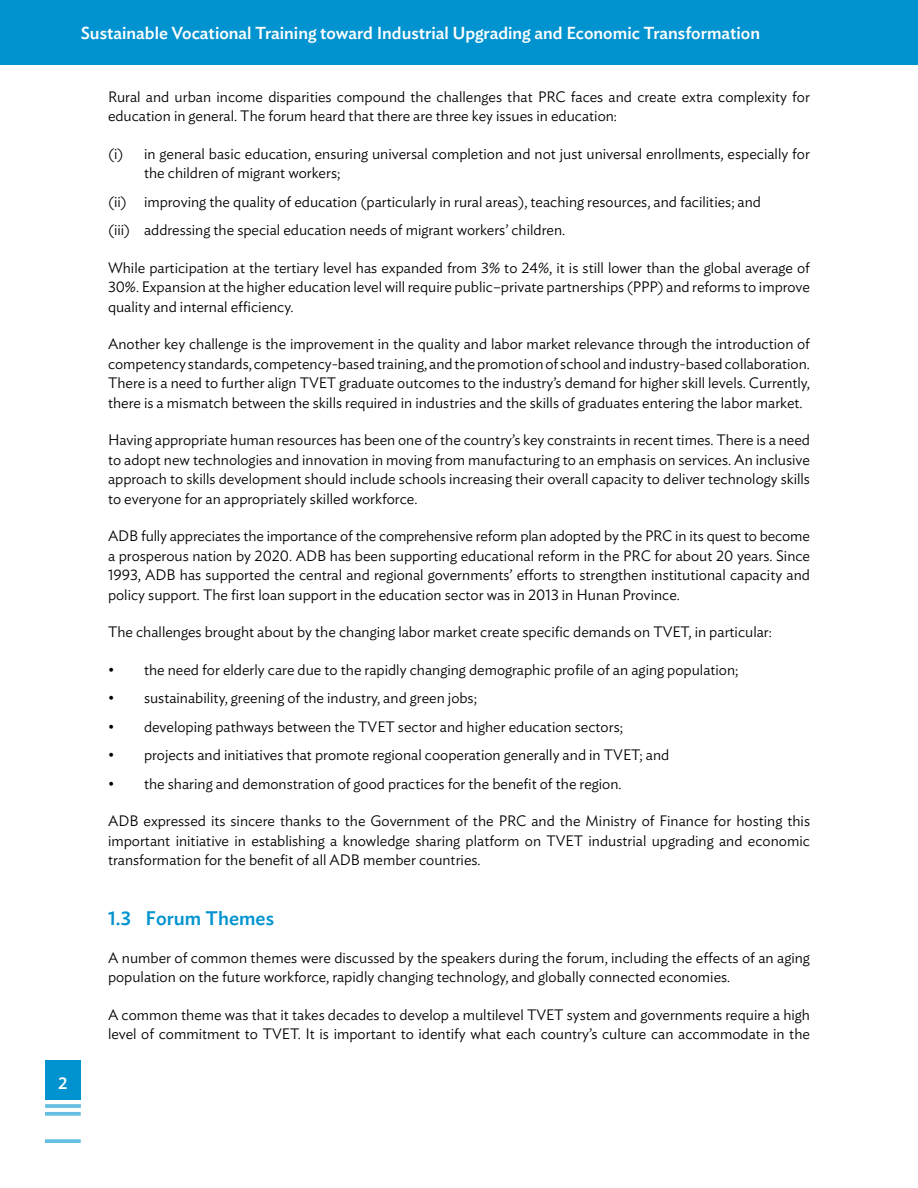
<style>
.page{position:relative;width:918px;height:1188px;background:#fff}
.page>*{position:absolute;margin:0;border:0;box-sizing:border-box;transform-origin:0 0}
.t1{font:500 19.5px "Ideal Sans";color:#0093d0}
.t2{font:500 17.25px "Ideal Sans";color:#fff}
.t3{font:500 16.8px "Ideal Sans";color:#fff}
.t4{font:300 15px/19.5px "Ideal Sans";color:#000}
</style>
<div class="page">
<div style="left:0;top:0;width:918px;height:65px;background:#0093d0"></div>
<div style="left:45px;top:1060px;width:36px;height:40px;background:#0093d0"></div>
<svg style="left:45px;top:1104px;width:36px;height:4px"></svg>
<svg style="left:45px;top:1112px;width:36px;height:4px"></svg>
<svg style="left:45px;top:1139px;width:36px;height:4px"></svg>
<p class="t2" style="left:81px;top:20px;width:681px">Sustainable Vocational Training toward Industrial Upgrading and Economic Transformation</p>
<p class="t3" style="left:58px;top:1070px;width:11px">2</p>
<p class="t4" style="left:108px;top:86px;width:704px">Rural and urban income disparities compound the challenges that PRC faces and create extra complexity for education in general. The forum heard that there are three key issues in education:</p>
<p class="t4" style="left:144px;top:143px;width:667px;text-indent:-36px">(i) in general basic education, ensuring universal completion and not just universal enrollments, especially for the children of migrant workers;</p>
<p class="t4" style="left:108px;top:186px;width:655px;line-height:28.5px">(ii) improving the quality of education (particularly in rural areas), teaching resources, and facilities; and (iii) addressing the special education needs of migrant workers’ children.</p>
<p class="t4" style="left:108px;top:257px;width:704px;text-align:justify">While participation at the tertiary level has expanded from 3% to 24%, it is still lower than the global average of 30%. Expansion at the higher education level will require public–private partnerships (PPP) and reforms to improve quality and internal efficiency.</p>
<p class="t4" style="left:108px;top:333px;width:704px;text-align:justify">Another key challenge is the improvement in the quality and labor market relevance through the introduction of competency standards, competency-based training, and the promotion of school and industry-based collaboration.<br>There is a need to further align TVET graduate outcomes to the industry’s demand for higher skill levels. Currently, there is a mismatch between the skills required in industries and the skills of graduates entering the labor market.</p>
<p class="t4" style="left:108px;top:429px;width:704px;text-align:justify">Having appropriate human resources has been one of the country’s key constraints in recent times. There is a need to adopt new technologies and innovation in moving from manufacturing to an emphasis on services. An inclusive approach to skills development should include schools increasing their overall capacity to deliver technology skills to everyone for an appropriately skilled workforce.</p>
<p class="t4" style="left:108px;top:525px;width:704px;text-align:justify">ADB fully appreciates the importance of the comprehensive reform plan adopted by the PRC in its quest to become a prosperous nation by 2020. ADB has been supporting educational reform in the PRC for about 20 years. Since 1993, ADB has supported the central and regional governments’ efforts to strengthen institutional capacity and policy support. The first loan support in the education sector was in 2013 in Hunan Province.</p>
<p class="t4" style="left:108px;top:621px;width:665px">The challenges brought about by the changing labor market create specific demands on TVET, in particular:</p>
<p class="t4" style="left:108px;top:659px;width:632px">• the need for elderly care due to the rapidly changing demographic profile of an aging population;</p>
<p class="t4" style="left:108px;top:687px;width:370px">• sustainability, greening of the industry, and green jobs;</p>
<p class="t4" style="left:108px;top:716px;width:516px">• developing pathways between the TVET sector and higher education sectors;</p>
<p class="t4" style="left:108px;top:744px;width:563px">• projects and initiatives that promote regional cooperation generally and in TVET; and</p>
<p class="t4" style="left:108px;top:773px;width:515px">• the sharing and demonstration of good practices for the benefit of the region.</p>
<p class="t4" style="left:108px;top:810px;width:704px;text-align:justify">ADB expressed its sincere thanks to the Government of the PRC and the Ministry of Finance for hosting this important initiative in establishing a knowledge sharing platform on TVET industrial upgrading and economic transformation for the benefit of all ADB member countries.</p>
<h1 class="t1" style="left:108px;top:904px;width:168px">1.3 Forum Themes</h1>
<p class="t4" style="left:108px;top:947px;width:704px">A number of common themes were discussed by the speakers during the forum, including the effects of an aging population on the future workforce, rapidly changing technology, and globally connected economies.</p>
<p class="t4" style="left:108px;top:1004px;width:704px">A common theme was that it takes decades to develop a multilevel TVET system and governments require a high level of commitment to TVET. It is important to identify what each country’s culture can accommodate in the</p>
</div>
